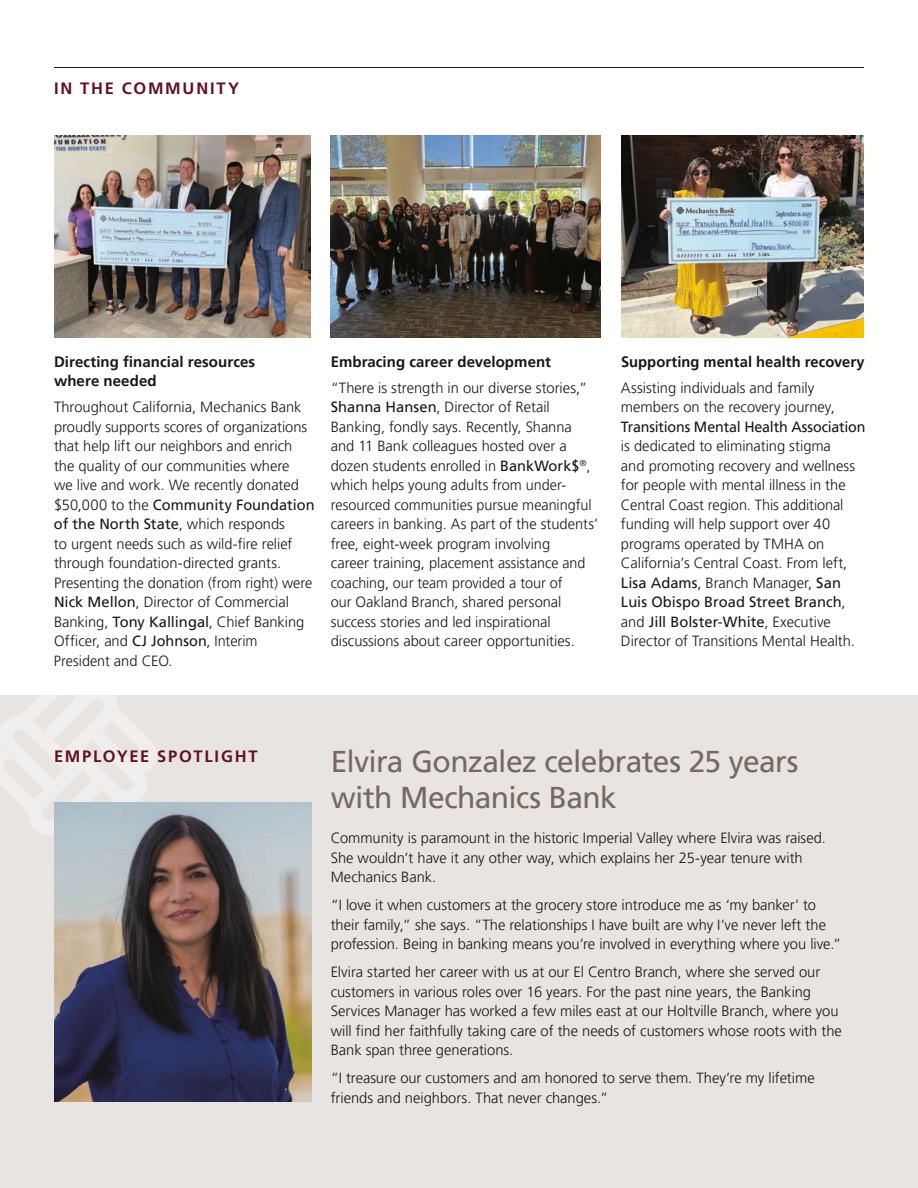
<style>
.page{position:relative;width:918px;height:1188px;background:#fff}
.page>*{position:absolute;margin:0;border:0;box-sizing:border-box;transform-origin:0 0}
.t1{font:30px/36px "Frutiger LT Pro";letter-spacing:-.02em;color:#756961}
.t2{font:700 16.5px "Frutiger LT Std";letter-spacing:.105em;color:#611125}
.t3{font:700 15px/19.5px "Frutiger LT Pro";letter-spacing:.005em;color:#171713}
.t4{font:300 14.7px/19.5px "Frutiger LT Pro";color:#171713}
.t5{font:14.7px "Frutiger LT Pro";letter-spacing:-.01em;color:#171713}
.s1{font-weight:400}
</style>
<div class="page">
<div style="left:0;top:695px;width:918px;height:493px;background:#e7e4e2"></div>
<svg style="left:0;top:695px;width:156px;height:140px"></svg>
<hr style="left:54px;top:67px;width:810px;height:1px;background:#171713">
<img style="left:54px;top:802px;width:257px;height:300px">
<img style="left:621px;top:135px;width:243px;height:203px">
<img style="left:331px;top:135px;width:270px;height:203px">
<img style="left:54px;top:135px;width:256px;height:202px">
<p class="t2" style="left:54px;top:78px;width:187px">IN THE COMMUNITY</p>
<p class="t3" style="left:54px;top:352px;width:203px">Directing financial resources where needed</p>
<p class="t4" style="left:54px;top:397px;width:262px">Throughout California, Mechanics Bank proudly supports scores of organizations that help lift our neighbors and enrich the quality of our communities where<br>we live and work. We recently donated $50,000 to the <span class="s1">Community Foundation of the North State</span>, which responds<br>to urgent needs such as wild-fire relief through foundation-directed grants.<br>Presenting the donation (from right) were <span class="s1">Nick Mellon</span>, Director of Commercial Banking, <span class="s1">Tony Kallingal</span>, Chief Banking Officer, and <span class="s1">CJ Johnson</span>, Interim President and CEO.</p>
<p class="t3" style="left:331px;top:352px;width:222px">Embracing career development</p>
<p class="t4" style="left:331px;top:378px;width:269px">“There is strength in our diverse stories,” <span class="s1">Shanna Hansen</span>, Director of Retail Banking, fondly says. Recently, Shanna and 11 Bank colleagues hosted over a dozen students enrolled in <span class="s1">BankWork$</span><sup>®</sup>, which helps young adults from under&shy;resourced communities pursue meaningful careers in banking. As part of the students’ free, eight-week program involving<br>career training, placement assistance and coaching, our team provided a tour of<br>our Oakland Branch, shared personal success stories and led inspirational discussions about career opportunities.</p>
<p class="t3" style="left:621px;top:352px;width:245px">Supporting mental health recovery</p>
<p class="t4" style="left:621px;top:378px;width:215px">Assisting individuals and family members on the recovery journey,</p>
<p class="t5" style="left:621px;top:418px;width:246px">Transitions Mental Health Association</p>
<p class="t4" style="left:621px;top:436px;width:236px">is dedicated to eliminating stigma and promoting recovery and wellness for people with mental illness in the Central Coast region. This additional funding will help support over 40 programs operated by TMHA on California’s Central Coast. From left, <span class="s1">Lisa Adams</span>, Branch Manager, <span class="s1">San Luis Obispo Broad Street Branch</span>, and <span class="s1">Jill Bolster-White</span>, Executive Director of Transitions Mental Health.</p>
<p class="t2" style="left:54px;top:747px;width:205px">EMPLOYEE SPOTLIGHT</p>
<h1 class="t1" style="left:331px;top:743px;width:469px">Elvira Gonzalez celebrates 25 years with Mechanics Bank</h1>
<p class="t4" style="left:331px;top:828px;width:497px">Community is paramount in the historic Imperial Valley where Elvira was raised.<br>She wouldn’t have it any other way, which explains her 25-year tenure with<br>Mechanics Bank.</p>
<p class="t4" style="left:331px;top:895px;width:512px">“I love it when customers at the grocery store introduce me as ‘my banker’ to their family,” she says. “The relationships I have built are why I’ve never left the profession. Being in banking means you’re involved in everything where you live.”</p>
<p class="t4" style="left:331px;top:963px;width:513px">Elvira started her career with us at our El Centro Branch, where she served our customers in various roles over 16 years. For the past nine years, the Banking Services Manager has worked a few miles east at our Holtville Branch, where you will find her faithfully taking care of the needs of customers whose roots with the Bank span three generations.</p>
<p class="t4" style="left:331px;top:1069px;width:485px">“I treasure our customers and am honored to serve them. They’re my lifetime friends and neighbors. That never changes.”</p>
</div>
